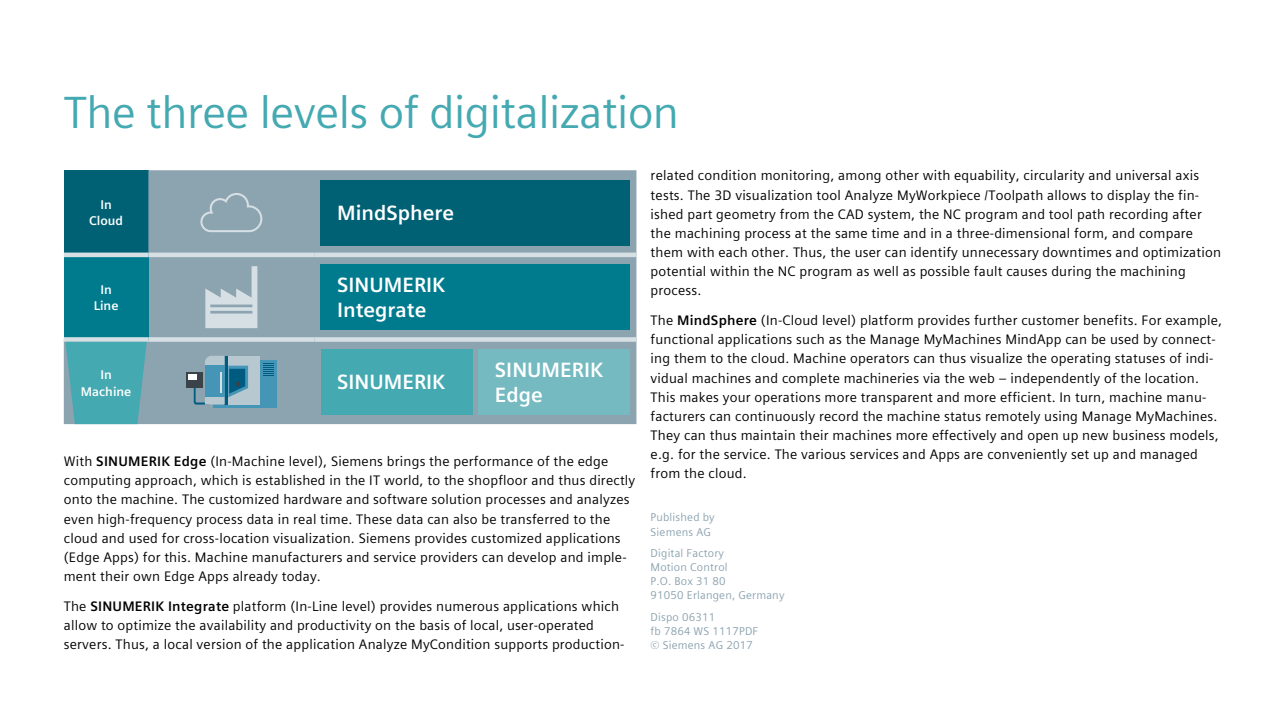
<style>
.page{position:relative;width:1280px;height:720px;background:#fff}
.page>*{position:absolute;margin:0;border:0;box-sizing:border-box;transform-origin:0 0}
.t1{font:45px "Siemens Sans Global";letter-spacing:-.01em;color:#44a9b1}
.t2{font:700 20.62px/24.8px "Siemens Sans Global";color:#fff}
.t3{font:13.75px/19.1px "Siemens Sans Global";letter-spacing:.015em;color:#000}
.t4{font:700 12.62px/16.4px "Siemens Sans Global";color:#fff;text-align:center}
.t5{font:11.25px/14.1px "Siemens Sans Global";letter-spacing:.015em;color:#8ca3b0}
.s1{font-weight:700}
</style>
<div class="page">
<svg style="left:64px;top:170px;width:572px;height:254px;background:#799aa8"></svg>
<div style="left:64px;top:255px;width:84px;height:84px;background:#007b8e"></div>
<div style="left:64px;top:252px;width:84px;height:5px;background:#d5dfe4"></div>
<div style="left:148px;top:252px;width:166px;height:5px;background:#d5dfe4"></div>
<div style="left:314px;top:252px;width:322px;height:5px;background:#d5dfe4"></div>
<svg style="left:64px;top:337px;width:84px;height:4px"></svg>
<svg style="left:148px;top:337px;width:166px;height:4px"></svg>
<svg style="left:314px;top:337px;width:322px;height:4px"></svg>
<svg style="left:200px;top:193px;width:62px;height:39px;background:#96abb7"></svg>
<div style="left:321px;top:180px;width:309px;height:65px;background:#006174"></div>
<svg style="left:205px;top:266px;width:52px;height:62px;background:#b3c3cb"></svg>
<div style="left:321px;top:264px;width:309px;height:65px;background:#007b8e"></div>
<svg style="left:65px;top:341px;width:82px;height:83px;background:#4da8b1"></svg>
<div style="left:213px;top:360px;width:63px;height:47px;background:#4595b6"></div>
<svg style="left:263px;top:363px;width:10px;height:13px"></svg>
<div style="left:228px;top:355px;width:32px;height:49px;background:#b8c8d1"></div>
<svg style="left:193px;top:355px;width:55px;height:49px"></svg>
<hr style="left:220px;top:371px;width:2px;height:21px;background:#d5dfe4">
<div style="left:186px;top:372px;width:16px;height:16px;background:#394348"></div>
<div style="left:188px;top:374px;width:8px;height:5px;background:#fff"></div>
<div style="left:321px;top:349px;width:151px;height:65px;background:#44a9b1"></div>
<div style="left:478px;top:349px;width:152px;height:65px;background:#75bac0"></div>
<h1 class="t1" style="left:64px;top:78px;width:616px">The three levels of digitalization</h1>
<p class="t4" style="left:89px;top:196px;width:35px">In<br>Cloud</p>
<h2 class="t2" style="left:337px;top:201px;width:118px">MindSphere</h2>
<p class="t4" style="left:94px;top:281px;width:26px">In<br>Line</p>
<h2 class="t2" style="left:337px;top:273px;width:110px">SINUMERIK<br>Integrate</h2>
<p class="t4" style="left:81px;top:367px;width:52px">In<br>Machine</p>
<h2 class="t2" style="left:337px;top:370px;width:110px">SINUMERIK</h2>
<h2 class="t2" style="left:495px;top:357px;width:110px">SINUMERIK<br>Edge</h2>
<p class="t3" style="left:64px;top:451px;width:573px">With <span class="s1">SINUMERIK Edge</span> (In-Machine level), Siemens brings the performance of the edge computing approach, which is established in the IT world, to the shopfloor and thus directly onto the machine. The customized hardware and software solution processes and analyzes even high-frequency process data in real time. These data can also be transferred to the cloud and used for cross-location visualization. Siemens provides customized applications (Edge Apps) for this. Machine manufacturers and service providers can develop and imple&shy;ment their own Edge Apps already today.</p>
<p class="t3" style="left:64px;top:596px;width:562px">The <span class="s1">SINUMERIK Integrate</span> platform (In-Line level) provides numerous applications which allow to optimize the availability and productivity on the basis of local, user-operated servers. Thus, a local version of the application Analyze MyCondition supports production-</p>
<p class="t3" style="left:650px;top:166px;width:572px">related condition monitoring, among other with equability, circularity and universal axis tests. The 3D visualization tool Analyze MyWorkpiece /Toolpath allows to display the fin&shy;ished part geometry from the CAD system, the NC program and tool path recording after the machining process at the same time and in a three-dimensional form, and compare them with each other. Thus, the user can identify unnecessary downtimes and optimization potential within the NC program as well as possible fault causes during the machining process.</p>
<p class="t3" style="left:650px;top:311px;width:573px">The <span class="s1">MindSphere</span> (In-Cloud level) platform provides further customer benefits. For example, functional applications such as the Manage MyMachines MindApp can be used by connect&shy;ing them to the cloud. Machine operators can thus visualize the operating statuses of indi&shy;vidual machines and complete machineries via the web – independently of the location.<br>This makes your operations more transparent and more efficient. In turn, machine manu&shy;facturers can continuously record the machine status remotely using Manage MyMachines.<br>They can thus maintain their machines more effectively and open up new business models, e.g. for the service. The various services and Apps are conveniently set up and managed from the cloud.</p>
<p class="t5" style="left:650px;top:510px;width:66px">Published by<br>Siemens AG</p>
<p class="t5" style="left:650px;top:545px;width:135px">Digital Factory<br>Motion Control<br>P.O. Box 31 80<br>91050 Erlangen, Germany</p>
<p class="t5" style="left:650px;top:609px;width:109px">Dispo 06311<br>fb 7864 WS 1117PDF © Siemens AG 2017</p>
</div>
